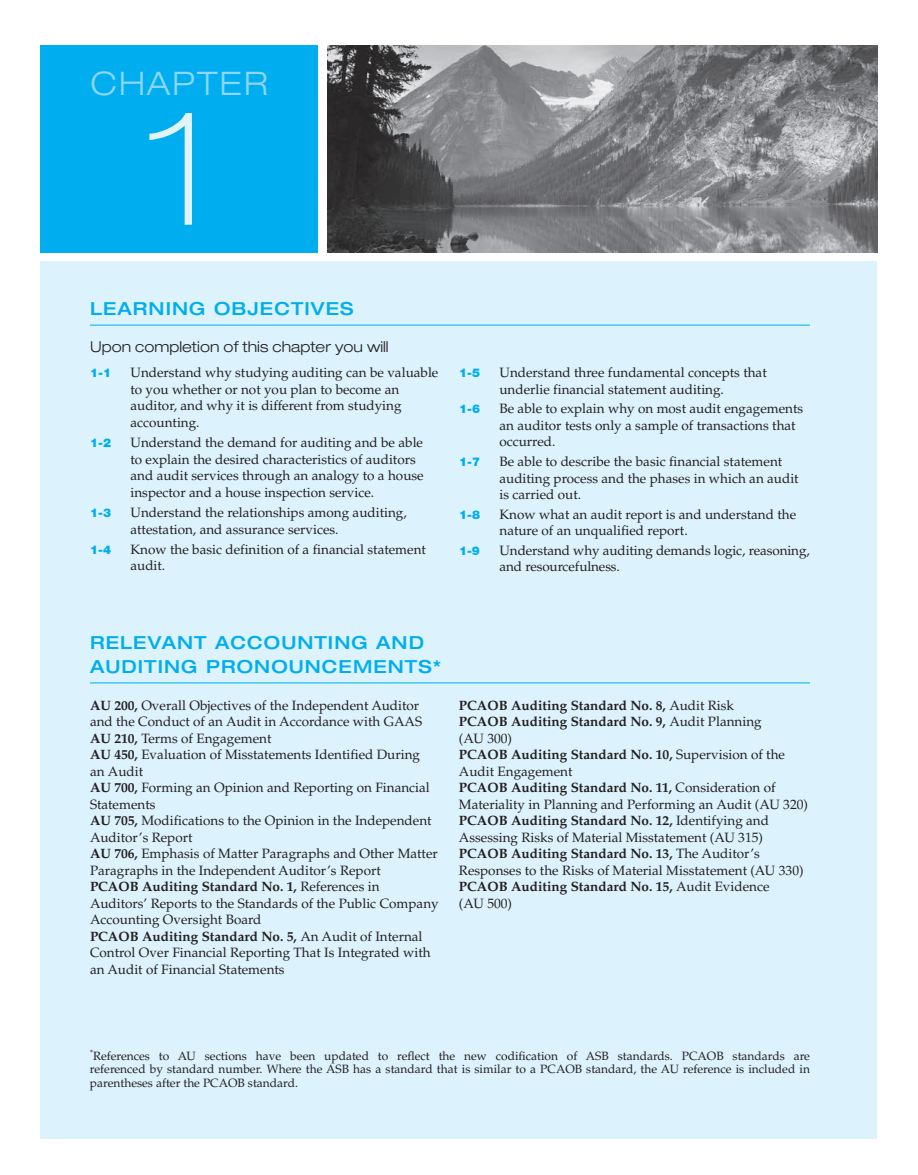
<style>
.page{position:relative;width:918px;height:1175px;background:#fff}
.page>*{position:absolute;margin:0;border:0;box-sizing:border-box;transform-origin:0 0}
.t1{font:100 expanded 158.55px "Helvetica Neue LT Std";color:#e1f4fc}
.t2{font:300 expanded 32.55px "Helvetica Neue LT Std";letter-spacing:.06em;color:#8dd7f7}
.t3{font:500 expanded 18px/24px "Helvetica Neue LT Std";letter-spacing:.06em;color:#00aeef}
.t4{font:300 expanded 15px "Helvetica Neue LT Std";color:#231f20}
.t5{font:13.5px/16.5px "Palatino LT Std";color:#231f20}
.t6{font:12px/13.5px "Palatino LT Std";color:#231f20;text-align:justify}
.t7{font:900 12px "Helvetica Neue LT Std";color:#00aeef}
.s1{font-weight:700}
</style>
<div class="page">
<div style="left:40px;top:261px;width:838px;height:877px;background:#dcf2fc"></div>
<div style="left:40px;top:45px;width:278px;height:207px;background:#00aeef"></div>
<img style="left:327px;top:45px;width:551px;height:207px">
<hr style="left:90px;top:682px;width:720px;height:1px;background:#40c7f4">
<hr style="left:90px;top:324px;width:720px;height:2px;background:#40c7f4">
<h2 class="t2" style="left:91px;top:72px;width:179px">CHAPTE R</h2>
<h1 class="t1" style="left:145px;top:111px;width:69px">1</h1>
<h3 class="t3" style="left:90px;top:299px;width:265px">LEARNING OBJECTIVES</h3>
<p class="t4" style="left:90px;top:341px;width:300px">Upon completion of this chapter you will</p>
<p class="t7" style="left:90px;top:369px;width:22px">1-1</p>
<p class="t5" style="left:130px;top:366px;width:309px">Understand why studying auditing can be valuable to you whether or not you plan to become an auditor, and why it is different from studying accounting.</p>
<p class="t7" style="left:90px;top:438px;width:22px">1-2</p>
<p class="t5" style="left:130px;top:436px;width:295px">Understand the demand for auditing and be able to explain the desired characteristics of auditors and audit services through an analogy to a house inspector and a house inspection service.</p>
<p class="t7" style="left:90px;top:508px;width:22px">1-3</p>
<p class="t5" style="left:130px;top:505px;width:278px">Understand the relationships among auditing, attestation, and assurance services.</p>
<p class="t7" style="left:90px;top:545px;width:22px">1-4</p>
<p class="t5" style="left:130px;top:542px;width:297px">Know the basic definition of a financial statement audit.</p>
<p class="t7" style="left:459px;top:369px;width:22px">1-5</p>
<p class="t5" style="left:500px;top:366px;width:269px">Understand three fundamental concepts that underlie financial statement auditing.</p>
<p class="t7" style="left:459px;top:405px;width:22px">1-6</p>
<p class="t5" style="left:500px;top:402px;width:305px">Be able to explain why on most audit engagements an auditor tests only a sample of transactions that occurred.</p>
<p class="t7" style="left:459px;top:457px;width:22px">1-7</p>
<p class="t5" style="left:500px;top:454px;width:301px">Be able to describe the basic financial statement auditing process and the phases in which an audit is carried out.</p>
<p class="t7" style="left:459px;top:510px;width:22px">1-8</p>
<p class="t5" style="left:500px;top:507px;width:298px">Know what an audit report is and understand the nature of an unqualified report.</p>
<p class="t7" style="left:459px;top:546px;width:22px">1-9</p>
<p class="t5" style="left:500px;top:543px;width:312px">Understand why auditing demands logic, reasoning, and resourcefulness.</p>
<h3 class="t3" style="left:90px;top:632px;width:353px">RELEVANT ACCOUNTING AND<br>AUDITING PRONOUNCEMENTS*</h3>
<p class="t5" style="left:90px;top:698px;width:350px"><span class="s1">AU 200,</span> Overall Objectives of the Independent Auditor and the Conduct of an Audit in Accordance with GAAS <span class="s1">AU 210,</span> Terms of Engagement<br><span class="s1">AU 450,</span> Evaluation of Misstatements Identified During<br>an Audit<br><span class="s1">AU 700,</span> Forming an Opinion and Reporting on Financial Statements<br><span class="s1">AU 705,</span> Modifications to the Opinion in the Independent Auditor’s Report<br><span class="s1">AU 706,</span> Emphasis of Matter Paragraphs and Other Matter Paragraphs in the Independent Auditor’s Report<br><span class="s1">PCAOB Auditing Standard No. 1,</span> References in Auditors’ Reports to the Standards of the Public Company Accounting Oversight Board<br><span class="s1">PCAOB Auditing Standard No. 5,</span> An Audit of Internal Control Over Financial Reporting That Is Integrated with an Audit of Financial Statements</p>
<p class="t5" style="left:459px;top:698px;width:351px"><span class="s1">PCAOB Auditing Standard No. 8,</span> Audit Risk<br><span class="s1">PCAOB Auditing Standard No. 9,</span> Audit Planning<br>(AU 300)<br><span class="s1">PCAOB Auditing Standard No. 10,</span> Supervision of the Audit Engagement<br><span class="s1">PCAOB Auditing Standard No. 11,</span> Consideration of Materiality in Planning and Performing an Audit (AU 320)<br><span class="s1">PCAOB Auditing Standard No. 12,</span> Identifying and Assessing Risks of Material Misstatement (AU 315)<br><span class="s1">PCAOB Auditing Standard No. 13,</span> The Auditor’s Responses to the Risks of Material Misstatement (AU 330)<br><span class="s1">PCAOB Auditing Standard No. 15,</span> Audit Evidence<br>(AU 500)</p>
<p class="t6" style="left:90px;top:1050px;width:722px"><sup>*</sup>References to AU sections have been updated to reflect the new codification of ASB standards. PCAOB standards are referenced by standard number. Where the ASB has a standard that is similar to a PCAOB standard, the AU reference is included in parentheses after the PCAOB standard.</p>
</div>
